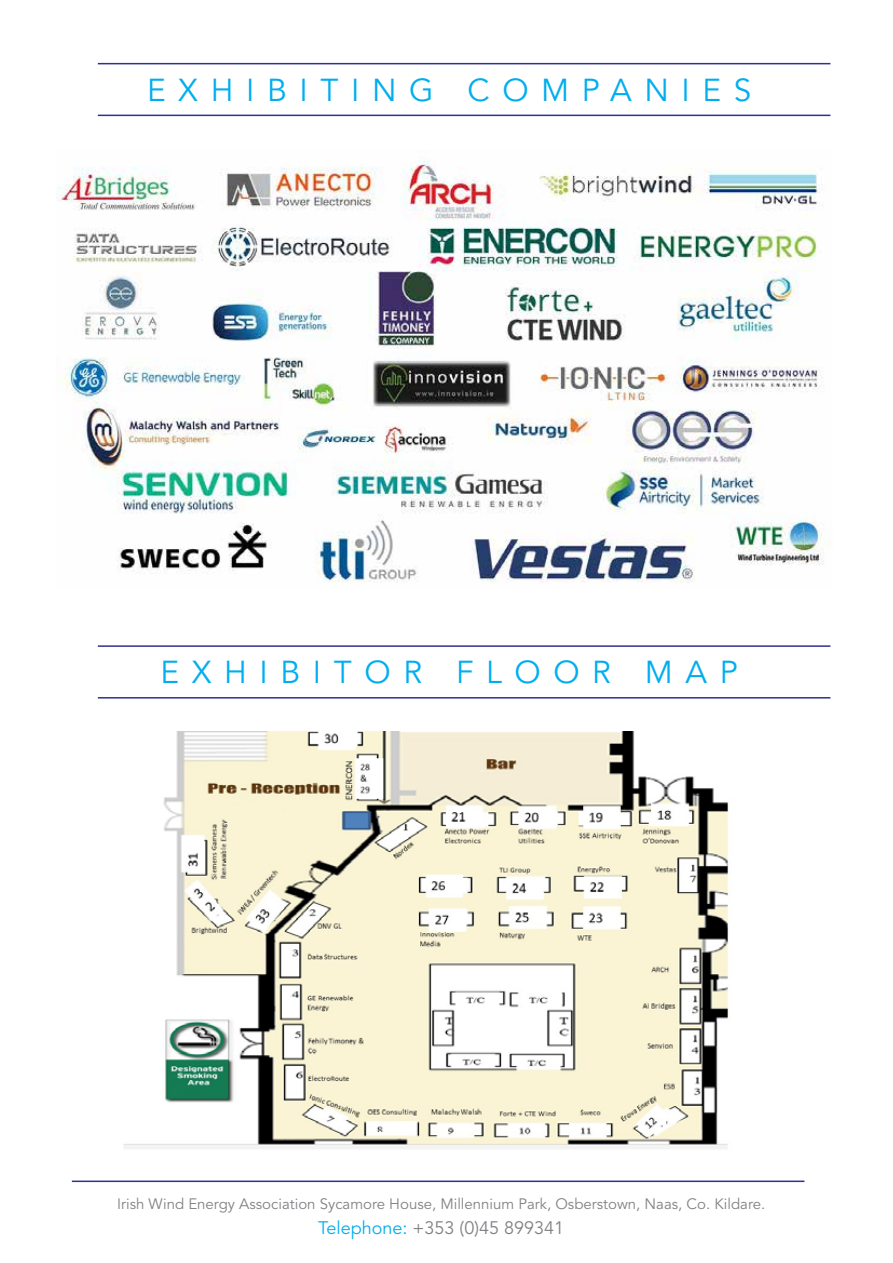
<style>
.page{position:relative;width:893px;height:1263px;background:#fff}
.page>*{position:absolute;margin:0;border:0;box-sizing:border-box;transform-origin:0 0}
.t1{font:31.5px "Avenir";letter-spacing:.4em;color:#00aeef}
.t2{font:18px "Avenir";color:#808285}
.t3{font:15px "Avenir";color:#808285}
.s1{color:#00aeef}
</style>
<div class="page">
<hr style="left:72px;top:1180px;width:732px;height:2px;background:#2e3092">
<hr style="left:98px;top:115px;width:732px;height:1px;background:#2e3092">
<hr style="left:98px;top:63px;width:732px;height:1px;background:#2e3092">
<img style="left:56px;top:160px;width:768px;height:423px">
<hr style="left:98px;top:697px;width:732px;height:1px;background:#2e3092">
<hr style="left:98px;top:645px;width:732px;height:2px;background:#2e3092">
<img style="left:123px;top:732px;width:606px;height:417px">
<h1 class="t1" style="left:147px;top:72px;width:606px">EXHIBITING COMPANIES</h1>
<h1 class="t1" style="left:160px;top:654px;width:579px">EXHIBITOR FLOOR MAP</h1>
<p class="t3" style="left:117px;top:1195px;width:650px">Irish Wind Energy Association Sycamore House, Millennium Park, Osberstown, Naas, Co. Kildare.</p>
<p class="t2" style="left:318px;top:1218px;width:247px"><span class="s1">Telephone:</span> +353 (0)45 899341</p>
</div>
